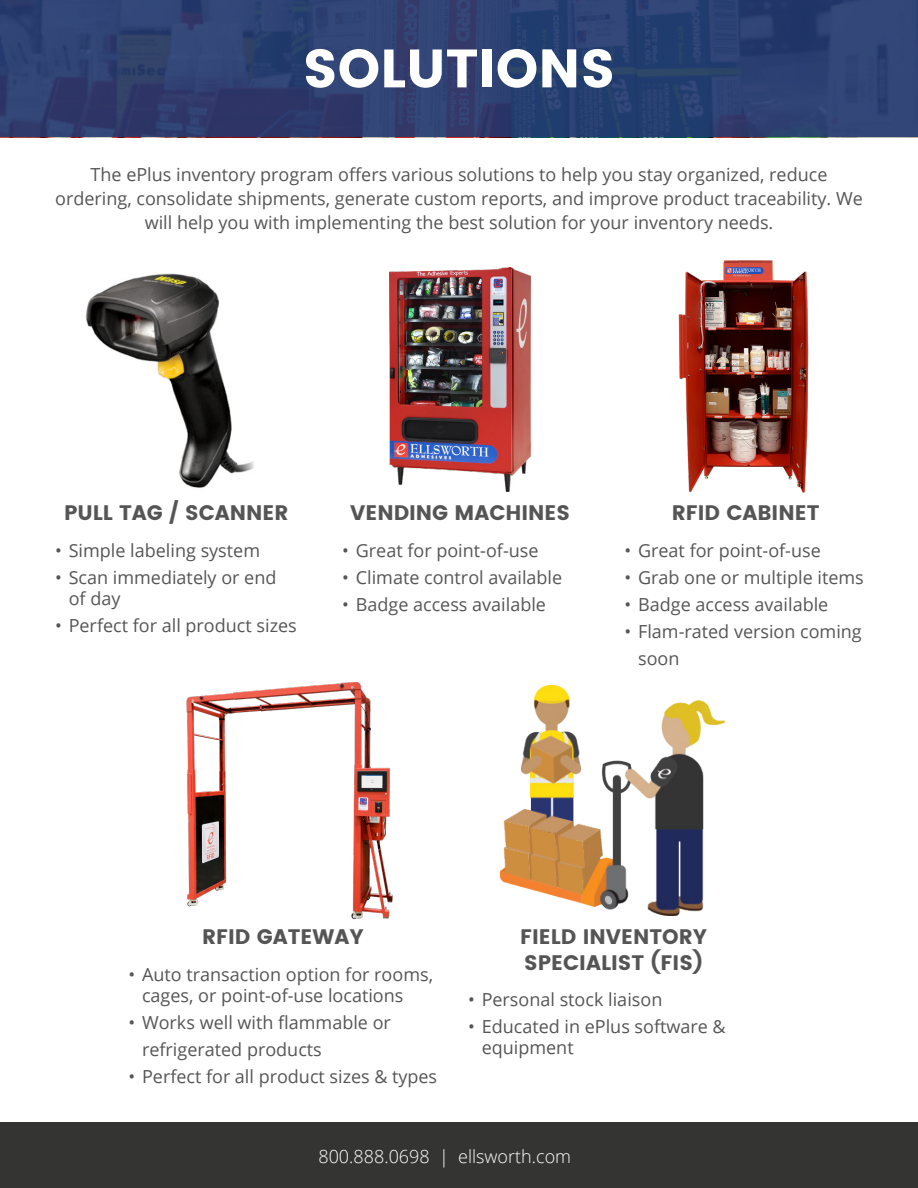
<style>
.page{position:relative;width:918px;height:1188px;background:#fff}
.page>*{position:absolute;margin:0;border:0;box-sizing:border-box;transform-origin:0 0}
.t1{font:700 54px "Poppins";color:#fff}
.t2{font:700 21px/25.2px "Poppins";color:#555}
.t3{font:18px/21px "Open Sans";color:#555}
.t4{font:300 18px "Open Sans";color:#fff}
</style>
<div class="page">
<div style="left:0;top:0;width:918px;height:137px;background:linear-gradient(to right,#303f6f,#2a4173)"></div>
<div style="left:0;top:1122px;width:918px;height:66px;background:#343433"></div>
<img style="left:390px;top:267px;width:140px;height:224px">
<img style="left:500px;top:686px;width:226px;height:230px">
<img style="left:85px;top:273px;width:169px;height:215px">
<img style="left:678px;top:260px;width:131px;height:233px">
<img style="left:186px;top:682px;width:207px;height:238px">
<h1 class="t1" style="left:303px;top:37px;width:314px">SOLUTIONS</h1>
<p class="t3" style="left:55px;top:162px;width:809px;line-height:24px;text-align:center">The ePlus inventory program offers various solutions to help you stay organized, reduce ordering, consolidate shipments, generate custom reports, and improve product traceability. We will help you with implementing the best solution for your inventory needs.</p>
<p class="t2" style="left:64px;top:501px;width:226px">PULL TAG / SCANNER</p>
<p class="t3" style="left:55px;top:540px;width:206px">• Simple labeling system</p>
<p class="t3" style="left:69px;top:567px;width:209px;text-indent:-14px">• Scan immediately or end of day</p>
<p class="t3" style="left:55px;top:615px;width:243px">• Perfect for all product sizes</p>
<p class="t2" style="left:350px;top:501px;width:222px">VENDING MACHINES</p>
<p class="t3" style="left:342px;top:540px;width:198px">• Great for point-of-use</p>
<p class="t3" style="left:342px;top:567px;width:221px">• Climate control available</p>
<p class="t3" style="left:342px;top:594px;width:205px">• Badge access available</p>
<p class="t2" style="left:672px;top:501px;width:149px">RFID CABINET</p>
<p class="t3" style="left:625px;top:540px;width:198px">• Great for point-of-use</p>
<p class="t3" style="left:625px;top:567px;width:241px">• Grab one or multiple items</p>
<p class="t3" style="left:625px;top:594px;width:205px">• Badge access available</p>
<p class="t3" style="left:638px;top:618px;width:225px;line-height:27px;text-indent:-14px">• Flam-rated version coming soon</p>
<p class="t2" style="left:202px;top:925px;width:163px">RFID GATEWAY</p>
<p class="t3" style="left:142px;top:963px;width:293px;text-indent:-14px">• Auto transaction option for rooms, cages, or point-of-use locations</p>
<p class="t3" style="left:142px;top:1008px;width:250px;line-height:27px;text-indent:-14px">• Works well with flammable or refrigerated products</p>
<p class="t3" style="left:129px;top:1065px;width:310px">• Perfect for all product sizes &amp; types</p>
<p class="t2" style="left:520px;top:925px;width:189px">FIELD INVENTORY<br>SPECIALIST (FIS)</p>
<p class="t3" style="left:468px;top:989px;width:196px">• Personal stock liaison</p>
<p class="t3" style="left:482px;top:1016px;width:246px;text-indent:-14px">• Educated in ePlus software &amp; equipment</p>
<p class="t4" style="left:318px;top:1144px;width:254px">800.888.0698 | ellsworth.com</p>
</div>
